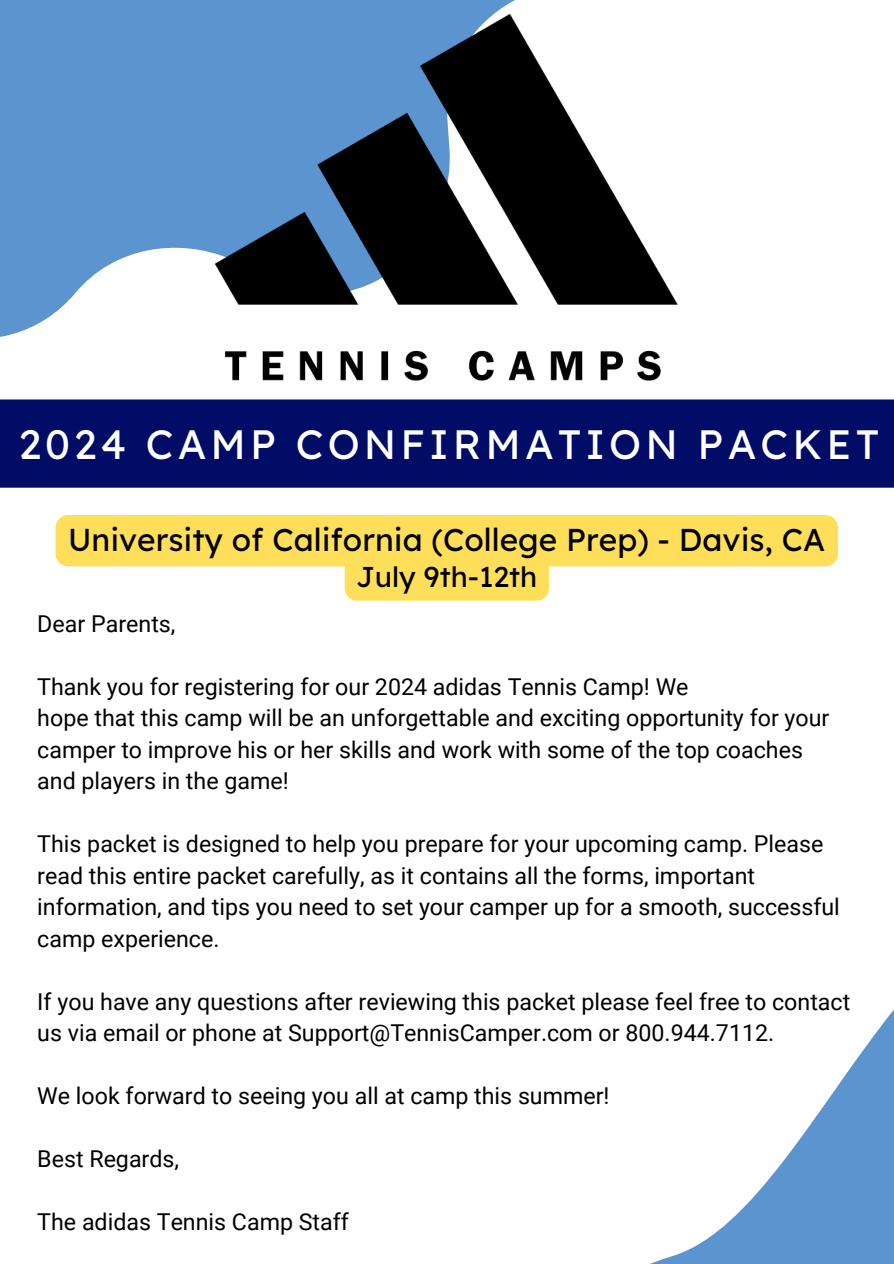
<style>
.page{position:relative;width:894px;height:1264px;background:#fff}
.page>*{position:absolute;margin:0;border:0;box-sizing:border-box;transform-origin:0 0}
.t1{font:40.95px "Lexend Deca";letter-spacing:.1em;color:#fff}
.t2{font:31.5px "Lexend Deca";color:#000}
.t3{font:28.65px "Lexend Deca";color:#000}
.t4{font:23.25px/31.5px "Roboto";color:#000}
</style>
<div class="page">
<svg style="left:652px;top:1011px;width:241px;height:252px"></svg>
<svg style="left:0;top:0;width:683px;height:488px;fill:#5c94cf"></svg>
<div style="left:0;top:399px;width:893px;height:88px;background:#000c66"></div>
<svg style="left:56px;top:515px;width:781px;height:86px"></svg>
<img style="left:112px;top:0;width:669px;height:429px">
<p class="t1" style="left:19px;top:418px;width:861px">2024 CAMP CONFIRMATION PACKET</p>
<h1 class="t2" style="left:68px;top:520px;width:758px">University of California (College Prep) - Davis, CA</h1>
<h2 class="t4" style="left:37px;top:608px;width:140px">Dear Parents,</h2>
<p class="t3" style="left:356px;top:558px;width:182px">July 9th-12th</p>
<p class="t4" style="left:37px;top:671px;width:652px">Thank you for registering for our 2024 adidas Tennis Camp! We</p>
<p class="t4" style="left:37px;top:702px;width:793px">hope that this camp will be an unforgettable and exciting opportunity for your</p>
<p class="t4" style="left:37px;top:734px;width:767px">camper to improve his or her skills and work with some of the top coaches</p>
<p class="t4" style="left:37px;top:765px;width:253px">and players in the game!</p>
<p class="t4" style="left:37px;top:828px;width:787px">This packet is designed to help you prepare for your upcoming camp. Please</p>
<p class="t4" style="left:37px;top:860px;width:803px">read this entire packet carefully, as it contains all the forms, important information, and tips you need to set your camper up for a smooth, successful</p>
<p class="t4" style="left:37px;top:923px;width:184px">camp experience.</p>
<p class="t4" style="left:37px;top:986px;width:814px">If you have any questions after reviewing this packet please feel free to contact</p>
<p class="t4" style="left:37px;top:1017px;width:738px">us via email or phone at Support@TennisCamper.com or 800.944.7112.</p>
<p class="t4" style="left:37px;top:1080px;width:573px">We look forward to seeing you all at camp this summer!</p>
<p class="t4" style="left:37px;top:1143px;width:143px">Best Regards,</p>
<p class="t4" style="left:37px;top:1206px;width:313px">The adidas Tennis Camp Staff</p>
</div>
